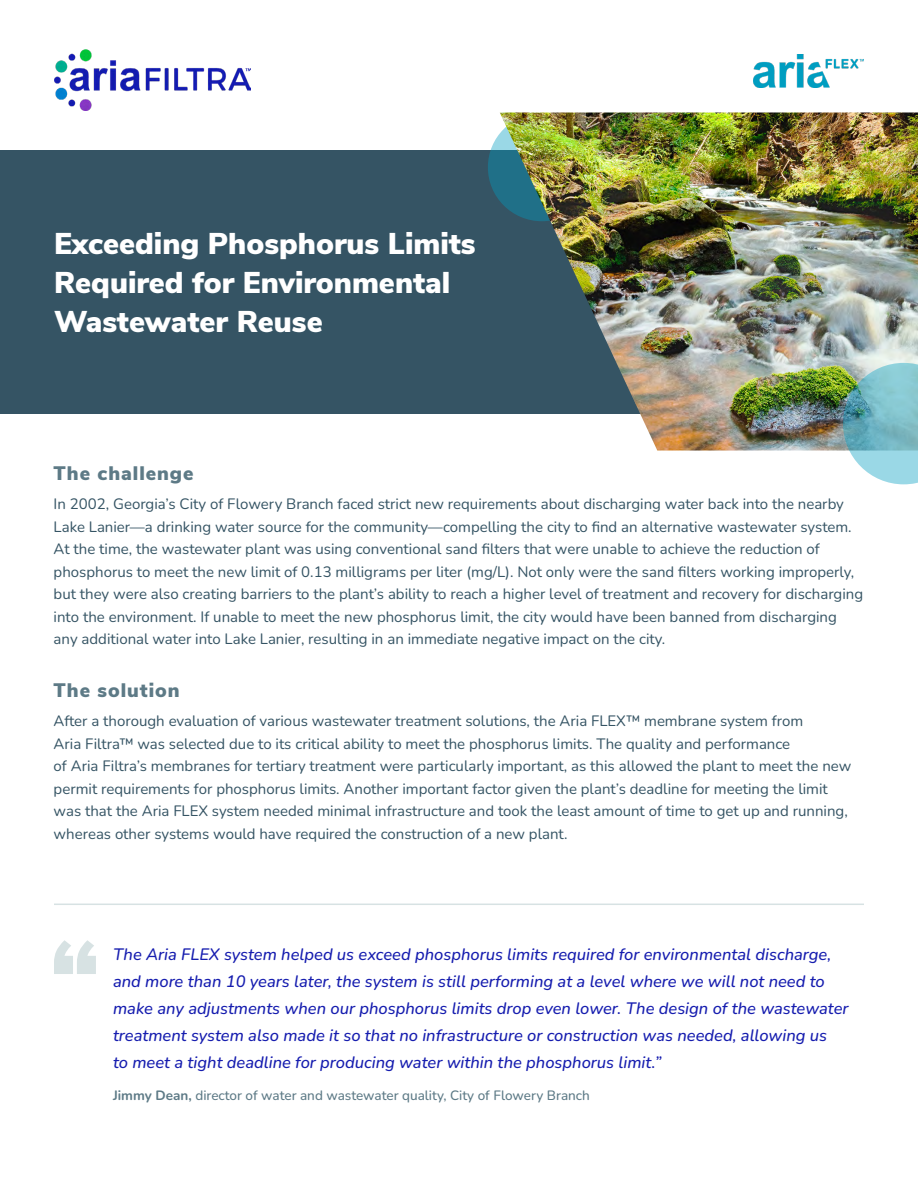
<style>
.page{position:relative;width:918px;height:1188px;background:#fff}
.page>*{position:absolute;margin:0;border:0;box-sizing:border-box;transform-origin:0 0}
.H1___Title{font:900 30px/39px "Nunito Sans";color:#fff}
.H2___Section_headers{font:900 19.5px "Nunito Sans";letter-spacing:.05em;color:#5d7a86}
.P___Quote{font:italic 500 16.5px/27px "Nunito";color:#161daf}
.P___Body{font:15px/22.5px "Nunito";color:#355464}
.P___Quotee{font:500 13.5px "Nunito";color:#5d7a86}
.s1{font-weight:700}
</style>
<div class="page">
<div style="left:0;top:150px;width:916px;height:263px;background:#355464"></div>
<img style="left:54px;top:50px;width:196px;height:60px">
<img style="left:754px;top:54px;width:110px;height:34px">
<svg style="left:488px;top:113px;width:108px;height:108px"></svg>
<hr style="left:54px;top:904px;width:810px;height:1px;background:#d7e2e3">
<svg style="left:54px;top:940px;width:42px;height:34px"></svg>
<img style="left:500px;top:112px;width:418px;height:339px">
<svg style="left:843px;top:363px;width:75px;height:121px;background:#8cc3ca"></svg>
<h1 class="H1___Title" style="left:54px;top:223px;width:423px">Exceeding Phosphorus Limits<br>Required for Environmental<br>Wastewater Reuse</h1>
<h2 class="H2___Section_headers" style="left:54px;top:459px;width:142px">The challenge</h2>
<p class="P___Body" style="left:54px;top:492px;width:811px">In 2002, Georgia’s City of Flowery Branch faced strict new requirements about discharging water back into the nearby Lake Lanier—a drinking water source for the community—compelling the city to find an alternative wastewater system.<br>At the time, the wastewater plant was using conventional sand filters that were unable to achieve the reduction of phosphorus to meet the new limit of 0.13 milligrams per liter (mg/L). Not only were the sand filters working improperly, but they were also creating barriers to the plant’s ability to reach a higher level of treatment and recovery for discharging into the environment. If unable to meet the new phosphorus limit, the city would have been banned from discharging any additional water into Lake Lanier, resulting in an immediate negative impact on the city.</p>
<h2 class="H2___Section_headers" style="left:54px;top:676px;width:128px">The solution</h2>
<p class="P___Body" style="left:54px;top:709px;width:799px">After a thorough evaluation of various wastewater treatment solutions, the Aria FLEX™ membrane system from<br>Aria Filtra™ was selected due to its critical ability to meet the phosphorus limits. The quality and performance<br>of Aria Filtra’s membranes for tertiary treatment were particularly important, as this allowed the plant to meet the new permit requirements for phosphorus limits. Another important factor given the plant’s deadline for meeting the limit was that the Aria FLEX system needed minimal infrastructure and took the least amount of time to get up and running, whereas other systems would have required the construction of a new plant.</p>
<p class="P___Quote" style="left:113px;top:940px;width:737px">The Aria FLEX system helped us exceed phosphorus limits required for environmental discharge, and more than 10 years later, the system is still performing at a level where we will not need to make any adjustments when our phosphorus limits drop even lower. The design of the wastewater treatment system also made it so that no infrastructure or construction was needed, allowing us<br>to meet a tight deadline for producing water within the phosphorus limit.”</p>
<p class="P___Quotee" style="left:113px;top:1086px;width:478px"><span class="s1">Jimmy Dean,</span> director of water and wastewater quality, City of Flowery Branch</p>
</div>
